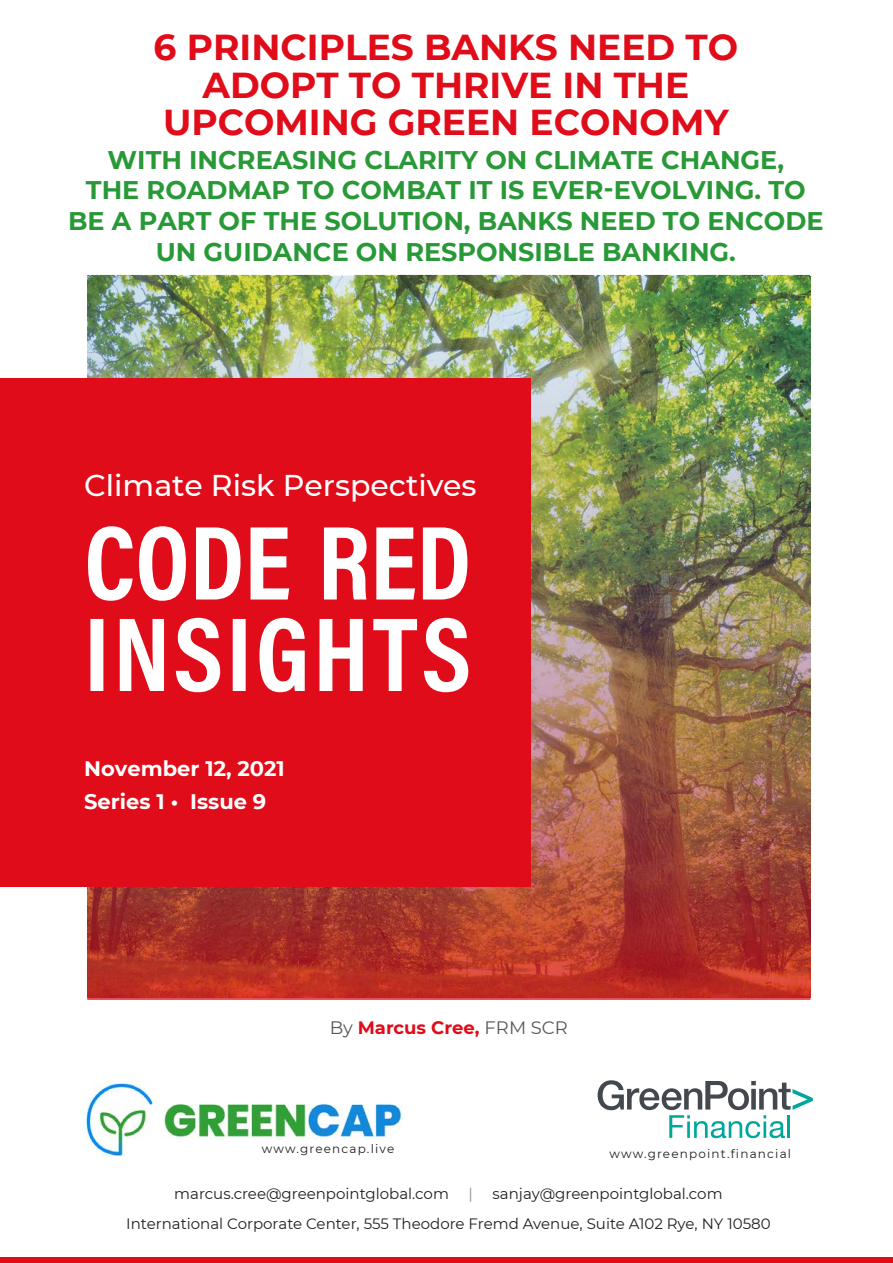
<style>
.page{position:relative;width:893px;height:1263px;background:#fff}
.page>*{position:absolute;margin:0;border:0;box-sizing:border-box;transform-origin:0 0}
.t1{font:700 36px/37.5px "Montserrat";color:#e00c19;text-align:center}
.t2{font:500 30px "Montserrat";color:#fff}
.t3{font:700 25.5px/30.6px "Montserrat";color:#299938;text-align:center}
.t4{font:700 21px/33.8px "Montserrat";color:#fff}
.t5{font:700 18px "Montserrat";color:#e00c19}
.t6{font:15px/30px "Montserrat";color:#221e20}
.t7{font:15px "Montserrat";color:#909294}
.t8{font:12px "Montserrat";letter-spacing:.1em;color:#221e20}
.s1{font-weight:400;color:#58585a}
</style>
<div class="page">
<img style="left:87px;top:275px;width:723px;height:2px">
<img style="left:87px;top:998px;width:723px;height:2px">
<img style="left:810px;top:277px;width:1px;height:672px">
<img style="left:87px;top:277px;width:723px;height:721px">
<div style="left:0;top:379px;width:530px;height:508px;background:#e00c19"></div>
<svg style="left:88px;top:526px;width:379px;height:75px"></svg>
<svg style="left:90px;top:618px;width:378px;height:74px"></svg>
<div style="left:0;top:1258px;width:893px;height:5px;background:#e00c19"></div>
<img style="left:85px;top:1083px;width:318px;height:72px">
<svg style="left:598px;top:1080px;width:215px;height:58px"></svg>
<hr style="left:787px;top:1115px;width:3px;height:23px;background:#00a89c">
<h1 class="t1" style="left:154px;top:27px;width:586px">6 PRINCIPLES BANKS NEED TO<br>ADOPT TO THRIVE IN THE<br>UPCOMING GREEN ECONOMY</h1>
<p class="t3" style="left:68px;top:143px;width:757px">WITH INCREASING CLARITY ON CLIMATE CHANGE,<br>THE ROADMAP TO COMBAT IT IS EVER-EVOLVING. TO BE A PART OF THE SOLUTION, BANKS NEED TO ENCODE UN GUIDANCE ON RESPONSIBLE BANKING.</p>
<p class="t2" style="left:84px;top:465px;width:394px">Climate Risk Perspectives</p>
<p class="t4" style="left:84px;top:750px;width:202px">November 12, 2021<br>Series 1 • Issue 9</p>
<p class="t5" style="left:330px;top:1014px;width:240px"><span class="s1">By</span> Marcus Cree, <span class="s1">FRM SCR</span></p>
<p class="t8" style="left:262px;top:1141px;width:134px">www.greencap.live</p>
<p class="t8" style="left:609px;top:1145px;width:183px">www.greenpoint.financial</p>
<p class="t6" style="left:126px;top:1178px;width:646px;text-indent:366px">sanjay@greenpointglobal.com<br>International Corporate Center, 555 Theodore Fremd Avenue, Suite A102 Rye, NY 10580</p>
<p class="t6" style="left:174px;top:1178px;width:276px">marcus.cree@greenpointglobal.com</p>
<p class="t7" style="left:468px;top:1183px;width:6px">|</p>
</div>
